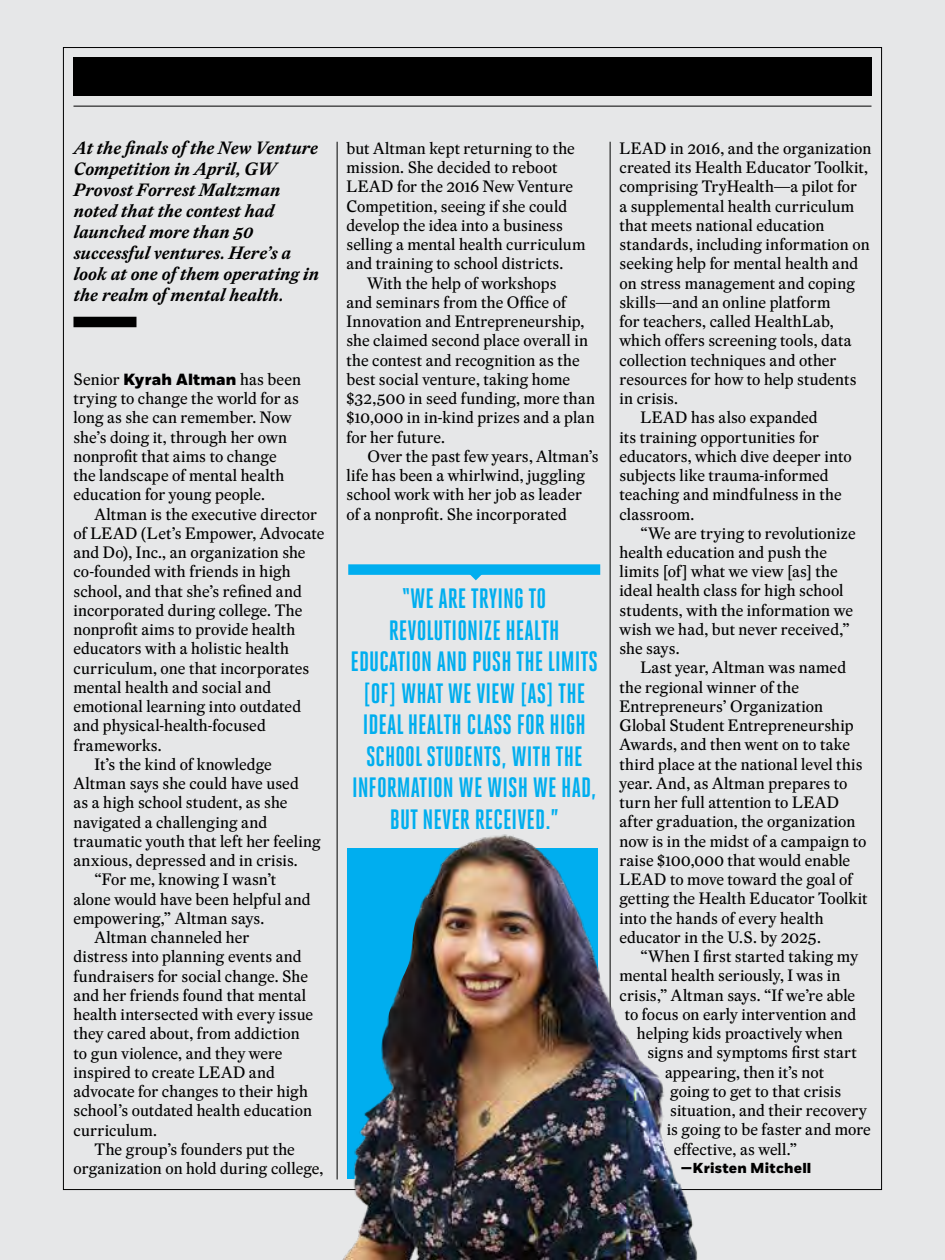
<style>
.page{position:relative;width:945px;height:1260px;background:#e6e7e8}
.page>*{position:absolute;margin:0;border:0;box-sizing:border-box;transform-origin:0 0}
.t1{font:700 28px/31.5px "Heroic Condensed";color:#00aeef;text-align:center}
.t2{font:italic 600 17.5px/21px "Eudald News";color:#000}
.t3{font:16.1px/19.2px "Eudald News";letter-spacing:.005em;color:#000}
.t4{font:800 14.35px "Fort";letter-spacing:.015em;color:#000}
.s1{font-family:"Fort";font-weight:800}
</style>
<div class="page">
<div style="left:73px;top:58px;width:799px;height:38px;background:#000"></div>
<hr style="left:73px;top:106px;width:799px;height:1px;background:#000">
<hr style="left:337px;top:142px;width:1px;height:1037px;background:#000">
<hr style="left:610px;top:142px;width:1px;height:1032px;background:#000">
<div style="left:73px;top:317px;width:63px;height:10px;background:#000"></div>
<div style="left:348px;top:564px;width:252px;height:11px;background:#00aeef"></div>
<svg style="left:468px;top:574px;width:15px;height:6px"></svg>
<img style="left:335px;top:830px;width:365px;height:430px">
<p class="t2" style="left:73px;top:137px;width:247px">At the finals of the New Venture<br>Competition in April, GW<br>Provost Forrest Maltzman noted that the contest had launched more than 50 successful ventures. Here’s a look at one of them operating in the realm of mental health.</p>
<p class="t3" style="left:73px;top:369px;width:229px">Senior <span class="s1">Kyrah Altman</span> has been trying to change the world for as long as she can remember. Now she’s doing it, through her own nonprofit that aims to change the landscape of mental health education for young people.</p>
<p class="t3" style="left:94px;top:504px;width:224px">Altman is the executive director</p>
<p class="t3" style="left:73px;top:523px;width:253px">of LEAD (Let’s Empower, Advocate</p>
<p class="t3" style="left:73px;top:543px;width:234px">and Do), Inc., an organization she</p>
<p class="t3" style="left:73px;top:562px;width:219px">co-founded with friends in high</p>
<p class="t3" style="left:73px;top:581px;width:230px">school, and that she’s refined and</p>
<p class="t3" style="left:73px;top:600px;width:230px">incorporated during college. The</p>
<p class="t3" style="left:73px;top:620px;width:224px">nonprofit aims to provide health</p>
<p class="t3" style="left:73px;top:639px;width:217px">educators with a holistic health</p>
<p class="t3" style="left:73px;top:658px;width:237px">curriculum, one that incorporates</p>
<p class="t3" style="left:73px;top:677px;width:199px">mental health and social and</p>
<p class="t3" style="left:73px;top:697px;width:229px">emotional learning into outdated</p>
<p class="t3" style="left:73px;top:716px;width:194px">and physical-health-focused</p>
<p class="t3" style="left:73px;top:735px;width:90px">frameworks.</p>
<p class="t3" style="left:94px;top:754px;width:179px">It’s the kind of knowledge</p>
<p class="t3" style="left:73px;top:774px;width:227px">Altman says she could have used</p>
<p class="t3" style="left:73px;top:793px;width:216px">as a high school student, as she</p>
<p class="t3" style="left:73px;top:812px;width:195px">navigated a challenging and</p>
<p class="t3" style="left:73px;top:831px;width:249px">traumatic youth that left her feeling</p>
<p class="t3" style="left:73px;top:851px;width:226px">anxious, depressed and in crisis.</p>
<p class="t3" style="left:94px;top:870px;width:183px">“For me, knowing I wasn’t</p>
<p class="t3" style="left:73px;top:889px;width:239px">alone would have been helpful and</p>
<p class="t3" style="left:73px;top:908px;width:192px">empowering,” Altman says.</p>
<p class="t3" style="left:94px;top:928px;width:156px">Altman channeled her</p>
<p class="t3" style="left:73px;top:947px;width:230px">distress into planning events and</p>
<p class="t3" style="left:73px;top:966px;width:236px">fundraisers for social change. She</p>
<p class="t3" style="left:73px;top:985px;width:234px">and her friends found that mental</p>
<p class="t3" style="left:73px;top:1005px;width:241px">health intersected with every issue</p>
<p class="t3" style="left:73px;top:1024px;width:228px">they cared about, from addiction</p>
<p class="t3" style="left:73px;top:1043px;width:211px">to gun violence, and they were</p>
<p class="t3" style="left:73px;top:1062px;width:203px">inspired to create LEAD and</p>
<p class="t3" style="left:73px;top:1082px;width:236px">advocate for changes to their high</p>
<p class="t3" style="left:73px;top:1101px;width:240px">school’s outdated health education</p>
<p class="t3" style="left:73px;top:1120px;width:85px">curriculum.</p>
<p class="t3" style="left:94px;top:1139px;width:202px">The group’s founders put the</p>
<p class="t3" style="left:73px;top:1159px;width:251px">organization on hold during college,</p>
<p class="t3" style="left:346px;top:138px;width:230px">but Altman kept returning to the</p>
<p class="t3" style="left:346px;top:158px;width:212px">mission. She decided to reboot</p>
<p class="t3" style="left:346px;top:177px;width:228px">LEAD for the 2016 New Venture</p>
<p class="t3" style="left:346px;top:196px;width:222px">Competition, seeing if she could</p>
<p class="t3" style="left:346px;top:215px;width:218px">develop the idea into a business</p>
<p class="t3" style="left:346px;top:235px;width:241px">selling a mental health curriculum</p>
<p class="t3" style="left:346px;top:254px;width:218px">and training to school districts.</p>
<p class="t3" style="left:367px;top:273px;width:191px">With the help of workshops</p>
<p class="t3" style="left:346px;top:292px;width:221px">and seminars from the Office of</p>
<p class="t3" style="left:346px;top:312px;width:240px">Innovation and Entrepreneurship,</p>
<p class="t3" style="left:346px;top:331px;width:243px">she claimed second place overall in</p>
<p class="t3" style="left:346px;top:350px;width:235px">the contest and recognition as the</p>
<p class="t3" style="left:346px;top:369px;width:225px">best social venture, taking home</p>
<p class="t3" style="left:346px;top:389px;width:250px">$32,500 in seed funding, more than</p>
<p class="t3" style="left:346px;top:408px;width:250px">$10,000 in in-kind prizes and a plan</p>
<p class="t3" style="left:346px;top:427px;width:100px">for her future.</p>
<p class="t3" style="left:367px;top:446px;width:233px">Over the past few years, Altman’s</p>
<p class="t3" style="left:346px;top:466px;width:240px">life has been a whirlwind, juggling</p>
<p class="t3" style="left:346px;top:485px;width:237px">school work with her job as leader</p>
<p class="t3" style="left:346px;top:504px;width:222px">of a nonprofit. She incorporated</p>
<h1 class="t1" style="left:350px;top:583px;width:249px">“WE ARE TRYING TO<br>REVOLUTIONIZE HEALTH<br>EDUCATION AND PUSH THE LIMITS [OF] WHAT WE VIEW [AS] THE<br>IDEAL HEALTH CLASS FOR HIGH<br>SCHOOL STUDENTS, WITH THE<br>INFORMATION WE WISH WE HAD,<br>BUT NEVER RECEIVED.”</h1>
<p class="t3" style="left:619px;top:138px;width:253px">LEAD in 2016, and the organization</p>
<p class="t3" style="left:619px;top:158px;width:250px">created its Health Educator Toolkit,</p>
<p class="t3" style="left:619px;top:177px;width:239px">comprising TryHealth—a pilot for</p>
<p class="t3" style="left:619px;top:196px;width:236px">a supplemental health curriculum</p>
<p class="t3" style="left:619px;top:215px;width:207px">that meets national education</p>
<p class="t3" style="left:619px;top:235px;width:252px">standards, including information on</p>
<p class="t3" style="left:619px;top:254px;width:240px">seeking help for mental health and</p>
<p class="t3" style="left:619px;top:273px;width:237px">on stress management and coping</p>
<p class="t3" style="left:619px;top:292px;width:213px">skills—and an online platform</p>
<p class="t3" style="left:619px;top:312px;width:216px">for teachers, called HealthLab,</p>
<p class="t3" style="left:619px;top:331px;width:233px">which offers screening tools, data</p>
<p class="t3" style="left:619px;top:350px;width:219px">collection techniques and other</p>
<p class="t3" style="left:619px;top:369px;width:238px">resources for how to help students</p>
<p class="t3" style="left:619px;top:388px;width:60px">in crisis.</p>
<p class="t3" style="left:640px;top:408px;width:179px">LEAD has also expanded</p>
<p class="t3" style="left:619px;top:427px;width:201px">its training opportunities for</p>
<p class="t3" style="left:619px;top:446px;width:234px">educators, which dive deeper into</p>
<p class="t3" style="left:619px;top:465px;width:211px">subjects like trauma-informed</p>
<p class="t3" style="left:619px;top:485px;width:224px">teaching and mindfulness in the</p>
<p class="t3" style="left:619px;top:504px;width:76px">classroom.</p>
<p class="t3" style="left:640px;top:523px;width:217px">“We are trying to revolutionize</p>
<p class="t3" style="left:619px;top:542px;width:209px">health education and push the</p>
<p class="t3" style="left:619px;top:562px;width:220px">limits [of] what we view [as] the</p>
<p class="t3" style="left:619px;top:581px;width:226px">ideal health class for high school</p>
<p class="t3" style="left:619px;top:600px;width:235px">students, with the information we</p>
<p class="t3" style="left:619px;top:619px;width:232px">wish we had, but never received,”</p>
<p class="t3" style="left:619px;top:639px;width:62px">she says.</p>
<p class="t3" style="left:640px;top:658px;width:207px">Last year, Altman was named</p>
<p class="t3" style="left:619px;top:677px;width:181px">the regional winner of the</p>
<p class="t3" style="left:619px;top:696px;width:205px">Entrepreneurs’ Organization</p>
<p class="t3" style="left:619px;top:716px;width:236px">Global Student Entrepreneurship</p>
<p class="t3" style="left:619px;top:735px;width:232px">Awards, and then went on to take</p>
<p class="t3" style="left:619px;top:754px;width:245px">third place at the national level this</p>
<p class="t3" style="left:619px;top:773px;width:230px">year. And, as Altman prepares to</p>
<p class="t3" style="left:619px;top:793px;width:221px">turn her full attention to LEAD</p>
<p class="t3" style="left:619px;top:812px;width:238px">after graduation, the organization</p>
<p class="t3" style="left:619px;top:831px;width:249px">now is in the midst of a campaign to</p>
<p class="t3" style="left:619px;top:850px;width:232px">raise $100,000 that would enable</p>
<p class="t3" style="left:619px;top:870px;width:235px">LEAD to move toward the goal of</p>
<p class="t3" style="left:619px;top:889px;width:250px">getting the Health Educator Toolkit</p>
<p class="t3" style="left:619px;top:908px;width:206px">into the hands of every health</p>
<p class="t3" style="left:619px;top:927px;width:203px">educator in the U.S. by 2025.</p>
<p class="t3" style="left:640px;top:947px;width:219px">“When I first started taking my</p>
<p class="t3" style="left:619px;top:966px;width:223px">mental health seriously, I was in</p>
<p class="t3" style="left:619px;top:985px;width:237px">crisis,” Altman says. “If we’re able</p>
<p class="t3" style="left:625px;top:1004px;width:233px">to focus on early intervention and</p>
<p class="t3" style="left:637px;top:1024px;width:207px">helping kids proactively when</p>
<p class="t3" style="left:648px;top:1043px;width:211px">signs and symptoms first start</p>
<p class="t3" style="left:665px;top:1062px;width:161px">appearing, then it’s not</p>
<p class="t3" style="left:670px;top:1081px;width:172px">going to get to that crisis</p>
<p class="t3" style="left:670px;top:1101px;width:198px">situation, and their recovery</p>
<p class="t3" style="left:667px;top:1120px;width:206px">is going to be faster and more</p>
<p class="t3" style="left:674px;top:1139px;width:125px">effective, as well.”</p>
<p class="t4" style="left:681px;top:1160px;width:132px">—Kristen Mitchell</p>
</div>
